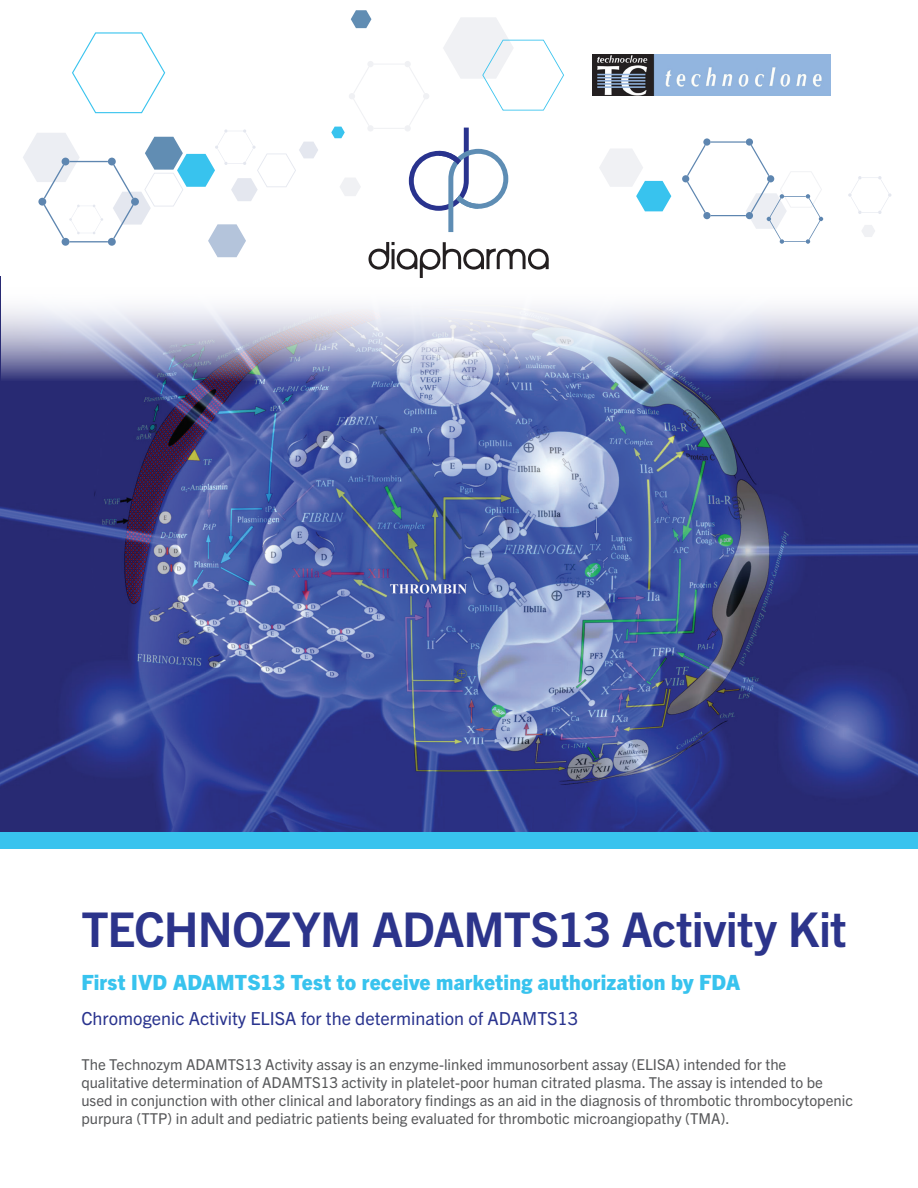
<style>
.page{position:relative;width:918px;height:1188px;background:#fff}
.page>*{position:absolute;margin:0;border:0;box-sizing:border-box;transform-origin:0 0}
.t1{font:700 48px "Trade Gothic Next LT Pro";letter-spacing:-.02em;color:#2c348b}
.t2{font:800 21px "Trade Gothic Next LT Pro";letter-spacing:.01em;color:#38c3ee}
.t3{font:18px "Trade Gothic Next LT Pro";color:#29338e}
.t4{font:15px/18px "Trade Gothic Next LT Pro";color:#57585a}
</style>
<div class="page">
<img style="left:0;top:277px;width:918px;height:556px">
<div style="left:0;top:833px;width:918px;height:16px;background:#38c3ee"></div>
<svg style="left:1px;top:277px;width:917px;height:115px"></svg>
<svg style="left:369px;top:242px;width:180px;height:36px"></svg>
<svg style="left:862px;top:225px;width:13px;height:12px"></svg>
<svg style="left:599px;top:138px;width:224px;height:106px"></svg>
<svg style="left:848px;top:176px;width:44px;height:38px"></svg>
<svg style="left:23px;top:32px;width:295px;height:225px"></svg>
<svg style="left:331px;top:10px;width:233px;height:222px"></svg>
<img style="left:592px;top:54px;width:238px;height:41px">
<p class="t1" style="left:81px;top:896px;width:767px">TECHNOZYM ADAMTS13 Activity Kit</p>
<p class="t2" style="left:81px;top:968px;width:660px">First IVD ADAMTS13 Test to receive marketing authorization by FDA</p>
<p class="t3" style="left:81px;top:1006px;width:498px">Chromogenic Activity ELISA for the determination of ADAMTS13</p>
<p class="t4" style="left:81px;top:1055px;width:773px">The Technozym ADAMTS13 Activity assay is an enzyme-linked immunosorbent assay (ELISA) intended for the qualitative determination of ADAMTS13 activity in platelet-poor human citrated plasma. The assay is intended to be used in conjunction with other clinical and laboratory findings as an aid in the diagnosis of thrombotic thrombocytopenic purpura (TTP) in adult and pediatric patients being evaluated for thrombotic microangiopathy (TMA).</p>
</div>
